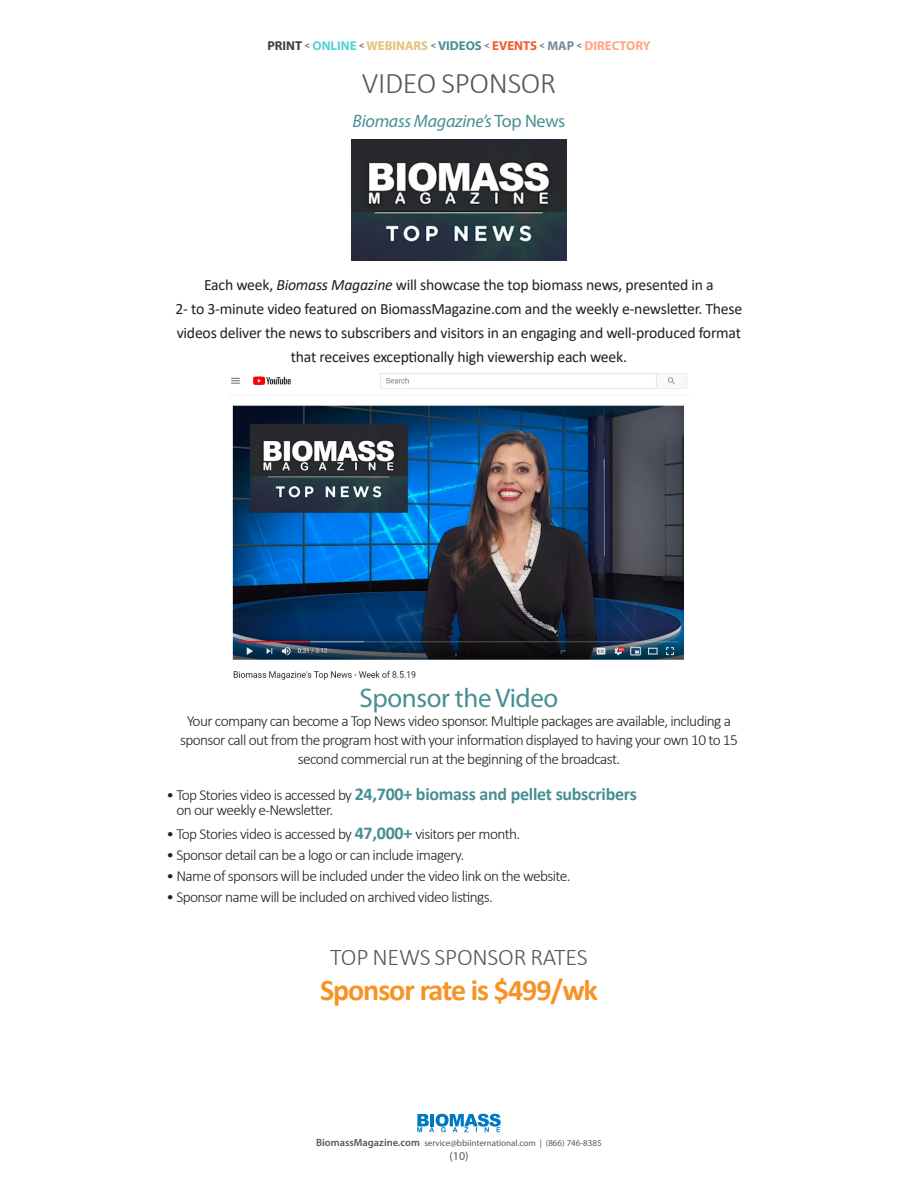
<style>
.page{position:relative;width:918px;height:1188px;background:#fff}
.page>*{position:absolute;margin:0;border:0;box-sizing:border-box;transform-origin:0 0}
.t1{font:700 30px "Calibri";letter-spacing:-.035em;color:#f79324}
.t2{font:300 30px "Calibri";letter-spacing:-.01em;color:#57585a}
.t3{font:27px "Myriad Pro";letter-spacing:-.015em;color:#478f94}
.t4{font:300 24px "Calibri";letter-spacing:-.01em;color:#57585a}
.t5{font:700 18px "Calibri";letter-spacing:-.015em;color:#478f94}
.t6{font:italic 18px "Myriad Pro";letter-spacing:-.015em;color:#478f94}
.t7{font:15.75px/24px "Calibri";letter-spacing:-.015em;color:#231f20;text-align:center}
.t8{font:300 15.3px/19.2px "Calibri";letter-spacing:-.04em;color:#231f20;text-align:center}
.t9{font:700 12.9px "Myriad Pro";color:#ffa67d}
.t10{font:12px "Myriad Pro";color:#57585a}
.t11{font:9px "Myriad Pro";color:#57585a}
.s1{color:#3e3e3f}
.s2{color:#55d4d1}
.s3{color:#e2c27a}
.s4{color:#478f94}
.s5{color:#f15929}
.s6{color:#708f94}
.s7{font-style:normal}
.s8{font-style:italic}
.s9{font-weight:300;font-size:15.3px;color:#231f20}
.s10{font-weight:700;font-size:18px;color:#478f94}
.s11{font-weight:600;font-size:10.5px}
</style>
<div class="page">
<svg style="left:417px;top:1114px;width:84px;height:18px"></svg>
<img style="left:231px;top:373px;width:456px;height:307px">
<img style="left:352px;top:140px;width:214px;height:120px">
<p class="t9" style="left:267px;top:37px;width:385px"><span class="s1">PRINT</span> <sup>&lt;</sup> <span class="s2">ONLINE</span> <sup>&lt;</sup> <span class="s3">WEBINARS</span> <sup>&lt;</sup> <span class="s4">VIDEOS</span> <sup>&lt;</sup> <span class="s5">EVENTS</span> <sup>&lt;</sup> <span class="s6">MAP</span> <sup>&lt;</sup> DIRECTORY</p>
<p class="t2" style="left:362px;top:65px;width:196px">VIDEO SPONSOR</p>
<p class="t6" style="left:353px;top:110px;width:214px">Biomass Magazine’s <span class="s7">Top News</span></p>
<p class="t7" style="left:204px;top:272px;width:511px">Each week, <span class="s8">Biomass Magazine</span> will showcase the top biomass news, presented in a</p>
<p class="t7" style="left:176px;top:296px;width:568px">2- to 3-minute video featured on BiomassMagazine.com and the weekly e-newsletter. These videos deliver the news to subscribers and visitors in an engaging and well-produced format that receives exceptionally high viewership each week.</p>
<p class="t3" style="left:360px;top:681px;width:200px">Sponsor the Video</p>
<p class="t8" style="left:180px;top:711px;width:559px">Your company can become a Top News video sponsor. Multiple packages are available, including a sponsor call out from the program host with your information displayed to having your own 10 to 15 second commercial run at the beginning of the broadcast.</p>
<p class="t5" style="left:167px;top:782px;width:472px"><span class="s9">• Top Stories video is accessed by</span> 24,700+ biomass and pellet subscribers</p>
<p class="t8" style="left:176px;top:800px;width:158px">on our weekly e-Newsletter.</p>
<p class="t8" style="left:167px;top:824px;width:355px">• Top Stories video is accessed by <span class="s10">47,000+</span> visitors per month.</p>
<p class="t8" style="left:167px;top:845px;width:299px">• Sponsor detail can be a logo or can include imagery.</p>
<p class="t8" style="left:167px;top:866px;width:406px">• Name of sponsors will be included under the video link on the website.</p>
<p class="t8" style="left:167px;top:887px;width:328px">• Sponsor name will be included on archived video listings.</p>
<p class="t4" style="left:330px;top:942px;width:259px">TOP NEWS SPONSOR RATES</p>
<p class="t1" style="left:320px;top:968px;width:280px">Sponsor rate is $499/wk</p>
<p class="t11" style="left:316px;top:1138px;width:287px"><span class="s11">BiomassMagazine.com</span> service@bbiinternational.com | (866) 746-8385</p>
<p class="t10" style="left:449px;top:1149px;width:21px">(10)</p>
</div>
